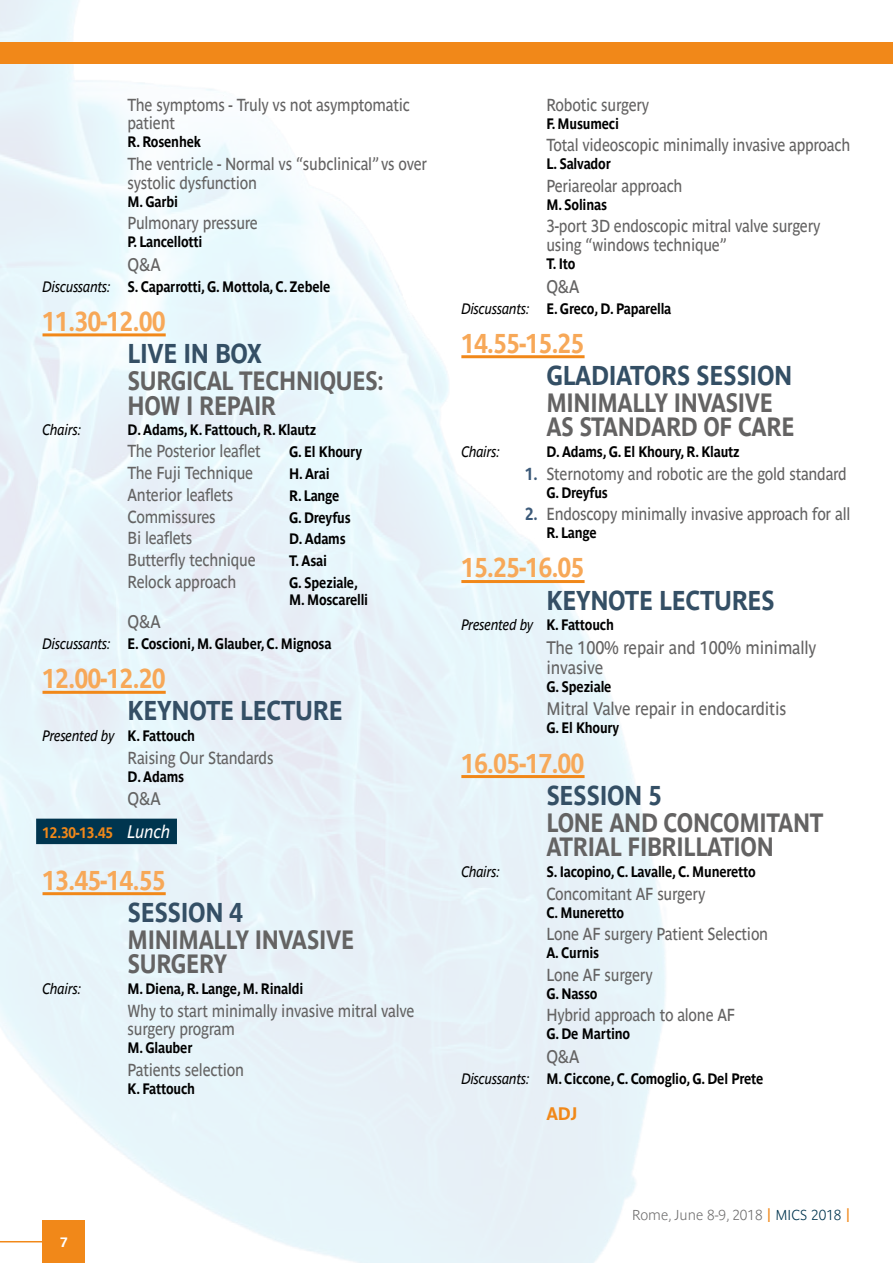
<style>
.page{position:relative;width:893px;height:1263px;background:#fff}
.page>*{position:absolute;margin:0;border:0;box-sizing:border-box;transform-origin:0 0}
.t1{font:700 27px "Parisine Ptf";letter-spacing:-.015em;color:#344f65;scale:.88 1}
.t2{font:700 27px "Parisine Ptf";letter-spacing:-.015em;color:#f7a858;scale:.88 1}
.t3{font:700 26.25px/24.8px "Parisine Ptf";letter-spacing:-.015em;color:#646363;scale:.85 1}
.t4{font:18px/19.5px "Parisine Ptf";letter-spacing:-.01em;color:#646363;scale:.9 1}
.t5{font:700 18px "Parisine Ptf";color:#f18819;scale:.95 1}
.t6{font:17.25px/18.8px "Parisine Ptf";letter-spacing:-.015em;color:#646363;scale:.88 1}
.t7{font:700 15px/16.5px "Parisine Ptf";letter-spacing:-.015em;color:#000;scale:.88 1}
.t8{font:italic 15px "Parisine Ptf";letter-spacing:-.015em;color:#000;scale:.88 1}
.t9{font:700 15px "Parisine Ptf";letter-spacing:-.01em;color:#f18819;scale:.9 1}
.t10{font:700 14.25px "Parisine Clair";color:#706f6f}
.t11{font:700 13.5px "Parisine Ptf";color:#fff}
.s1{font-weight:400;font-style:italic}
.s2{font-weight:700;font-style:normal}
.s3{font-weight:400;font-style:italic;font-size:18px;color:#fff}
.s4{font-weight:700;color:#3c5a79}
.s5{font-size:19.5px;color:#f18819}
.s6{color:#00354f}
</style>
<div class="page">
<img style="left:0;top:0;width:752px;height:1263px">
<div style="left:43px;top:1220px;width:42px;height:43px;background:#f18819"></div>
<hr style="left:0;top:1241px;width:44px;height:1px;background:#f18819">
<div style="left:0;top:43px;width:893px;height:21px;background:#f18819"></div>
<hr style="left:461px;top:355px;width:124px;height:3px;background:#f18819">
<hr style="left:461px;top:580px;width:124px;height:3px;background:#f18819">
<hr style="left:461px;top:775px;width:124px;height:3px;background:#f18819">
<hr style="left:43px;top:333px;width:123px;height:3px;background:#f18819">
<hr style="left:43px;top:691px;width:123px;height:3px;background:#f18819">
<div style="left:36px;top:819px;width:141px;height:25px;background:#00354f"></div>
<hr style="left:43px;top:892px;width:123px;height:3px;background:#f18819">
<p class="t6" style="left:128px;top:94px;width:322px">The symptoms - Truly vs not asymptomatic patient</p>
<p class="t7" style="left:128px;top:132px;width:85px">R. Rosenhek</p>
<p class="t6" style="left:128px;top:153px;width:342px">The ventricle - Normal vs “subclinical” vs over systolic dysfunction</p>
<p class="t7" style="left:128px;top:192px;width:59px">M. Garbi</p>
<p class="t6" style="left:128px;top:212px;width:150px">Pulmonary pressure</p>
<p class="t7" style="left:128px;top:232px;width:87px">P. Lancellotti</p>
<p class="t4" style="left:128px;top:253px;width:38px">Q&amp;A</p>
<p class="t7" style="left:43px;top:277px;width:329px"><span class="s1">Discussants:</span> S. Caparrotti, G. Mottola, C. Zebele</p>
<h1 class="t2" style="left:43px;top:301px;width:141px">11.30-12.00</h1>
<h1 class="t1" style="left:128px;top:333px;width:154px">LIVE IN BOX</h1>
<h2 class="t3" style="left:128px;top:366px;width:303px">SURGICAL TECHNIQUES:<br>HOW I REPAIR</h2>
<p class="t8" style="left:43px;top:419px;width:46px">Chairs:</p>
<p class="t7" style="left:128px;top:420px;width:216px">D. Adams, K. Fattouch, R. Klautz</p>
<p class="t6" style="left:128px;top:440px;width:153px">The Posterior leaflet</p>
<p class="t7" style="left:289px;top:442px;width:84px">G. El Khoury</p>
<p class="t6" style="left:128px;top:462px;width:144px">The Fuji Technique</p>
<p class="t7" style="left:289px;top:464px;width:48px">H. Arai</p>
<p class="t6" style="left:128px;top:484px;width:122px">Anterior leaflets</p>
<p class="t7" style="left:289px;top:486px;width:59px">R. Lange</p>
<p class="t6" style="left:128px;top:506px;width:102px">Commissures</p>
<p class="t7" style="left:289px;top:508px;width:71px">G. Dreyfus</p>
<p class="t6" style="left:128px;top:527px;width:75px">Bi leaflets</p>
<p class="t7" style="left:289px;top:530px;width:66px">D. Adams</p>
<p class="t6" style="left:128px;top:549px;width:147px">Butterfly technique</p>
<p class="t7" style="left:289px;top:551px;width:45px">T. Asai</p>
<p class="t6" style="left:128px;top:571px;width:125px">Relock approach</p>
<p class="t7" style="left:289px;top:573px;width:91px">G. Speziale,<br>M. Moscarelli</p>
<p class="t4" style="left:128px;top:611px;width:38px">Q&amp;A</p>
<p class="t7" style="left:43px;top:634px;width:330px"><span class="s1">Discussants:</span> E. Coscioni, M. Glauber, C. Mignosa</p>
<h1 class="t2" style="left:43px;top:658px;width:141px">12.00-12.20</h1>
<h1 class="t1" style="left:128px;top:691px;width:246px">KEYNOTE LECTURE</h1>
<p class="t8" style="left:43px;top:725px;width:175px">Presented by <span class="s2">K. Fattouch</span></p>
<p class="t6" style="left:128px;top:747px;width:167px">Raising Our Standards</p>
<p class="t7" style="left:128px;top:767px;width:66px">D. Adams</p>
<p class="t4" style="left:128px;top:788px;width:38px">Q&amp;A</p>
<p class="t9" style="left:43px;top:821px;width:144px">12.30-13.45 <span class="s3">Lunch</span></p>
<h1 class="t2" style="left:43px;top:860px;width:141px">13.45-14.55</h1>
<h1 class="t1" style="left:128px;top:892px;width:133px">SESSION 4</h1>
<h2 class="t3" style="left:128px;top:925px;width:268px">MINIMALLY INVASIVE<br>SURGERY</h2>
<p class="t8" style="left:43px;top:978px;width:46px">Chairs:</p>
<p class="t7" style="left:128px;top:979px;width:201px">M. Diena, R. Lange, M. Rinaldi</p>
<p class="t6" style="left:128px;top:1000px;width:328px">Why to start minimally invasive mitral valve surgery program</p>
<p class="t7" style="left:128px;top:1038px;width:76px">M. Glauber</p>
<p class="t6" style="left:128px;top:1059px;width:134px">Patients selection</p>
<p class="t7" style="left:128px;top:1079px;width:78px">K. Fattouch</p>
<p class="t6" style="left:546px;top:94px;width:118px">Robotic surgery</p>
<p class="t7" style="left:546px;top:114px;width:84px">F. Musumeci</p>
<p class="t6" style="left:546px;top:134px;width:347px">Total videoscopic minimally invasive approach</p>
<p class="t7" style="left:546px;top:154px;width:75px">L. Salvador</p>
<p class="t6" style="left:546px;top:175px;width:156px">Periareolar approach</p>
<p class="t7" style="left:546px;top:195px;width:70px">M. Solinas</p>
<p class="t6" style="left:546px;top:215px;width:313px">3-port 3D endoscopic mitral valve surgery using “windows technique”</p>
<p class="t7" style="left:546px;top:254px;width:35px">T. Ito</p>
<p class="t4" style="left:546px;top:275px;width:38px">Q&amp;A</p>
<p class="t7" style="left:461px;top:299px;width:240px"><span class="s1">Discussants:</span> E. Greco, D. Paparella</p>
<h1 class="t2" style="left:461px;top:323px;width:141px">14.55-15.25</h1>
<h1 class="t1" style="left:546px;top:355px;width:281px">GLADIATORS SESSION</h1>
<h2 class="t3" style="left:546px;top:388px;width:293px">MINIMALLY INVASIVE<br>AS STANDARD OF CARE</h2>
<p class="t8" style="left:461px;top:441px;width:46px">Chairs:</p>
<p class="t7" style="left:546px;top:442px;width:221px">D. Adams, G. El Khoury, R. Klautz</p>
<p class="t6" style="left:525px;top:463px;width:367px"><span class="s4">1.</span> Sternotomy and robotic are the gold standard</p>
<p class="t7" style="left:546px;top:483px;width:71px">G. Dreyfus</p>
<p class="t6" style="left:525px;top:503px;width:371px"><span class="s4">2.</span> Endoscopy minimally invasive approach for all</p>
<p class="t7" style="left:546px;top:523px;width:59px">R. Lange</p>
<h1 class="t2" style="left:461px;top:548px;width:141px">15.25-16.05</h1>
<h1 class="t1" style="left:546px;top:580px;width:261px">KEYNOTE LECTURES</h1>
<p class="t8" style="left:461px;top:614px;width:175px">Presented by <span class="s2">K. Fattouch</span></p>
<p class="t4" style="left:546px;top:636px;width:301px">The 100% repair and 100% minimally invasive</p>
<p class="t7" style="left:546px;top:677px;width:76px">G. Speziale</p>
<p class="t4" style="left:546px;top:698px;width:268px">Mitral Valve repair in endocarditis</p>
<p class="t7" style="left:546px;top:718px;width:84px">G. El Khoury</p>
<h1 class="t2" style="left:461px;top:743px;width:141px">16.05-17.00</h1>
<h1 class="t1" style="left:546px;top:775px;width:133px">SESSION 5</h1>
<h2 class="t3" style="left:546px;top:807px;width:327px">LONE AND CONCOMITANT<br>ATRIAL FIBRILLATION</h2>
<p class="t8" style="left:461px;top:861px;width:46px">Chairs:</p>
<p class="t7" style="left:546px;top:862px;width:240px">S. Iacopino, C. Lavalle, C. Muneretto</p>
<p class="t6" style="left:546px;top:882px;width:182px">Concomitant AF surgery</p>
<p class="t7" style="left:546px;top:903px;width:90px">C. Muneretto</p>
<p class="t6" style="left:546px;top:923px;width:254px">Lone AF surgery Patient Selection</p>
<p class="t7" style="left:546px;top:943px;width:62px">A. Curnis</p>
<p class="t6" style="left:546px;top:964px;width:122px">Lone AF surgery</p>
<p class="t7" style="left:546px;top:984px;width:60px">G. Nasso</p>
<p class="t6" style="left:546px;top:1004px;width:216px">Hybrid approach to alone AF</p>
<p class="t7" style="left:546px;top:1024px;width:97px">G. De Martino</p>
<p class="t4" style="left:546px;top:1045px;width:38px">Q&amp;A</p>
<p class="t7" style="left:461px;top:1069px;width:345px"><span class="s1">Discussants:</span> M. Ciccone, C. Comoglio, G. Del Prete</p>
<p class="t5" style="left:546px;top:1100px;width:34px">ADJ</p>
<p class="t11" style="left:60px;top:1231px;width:9px">7</p>
<p class="t10" style="left:632px;top:1207px;width:220px">Rome, June 8-9, 2018 <span class="s5">I</span> <span class="s6">MICS 2018</span> <span class="s5">I</span></p>
</div>
